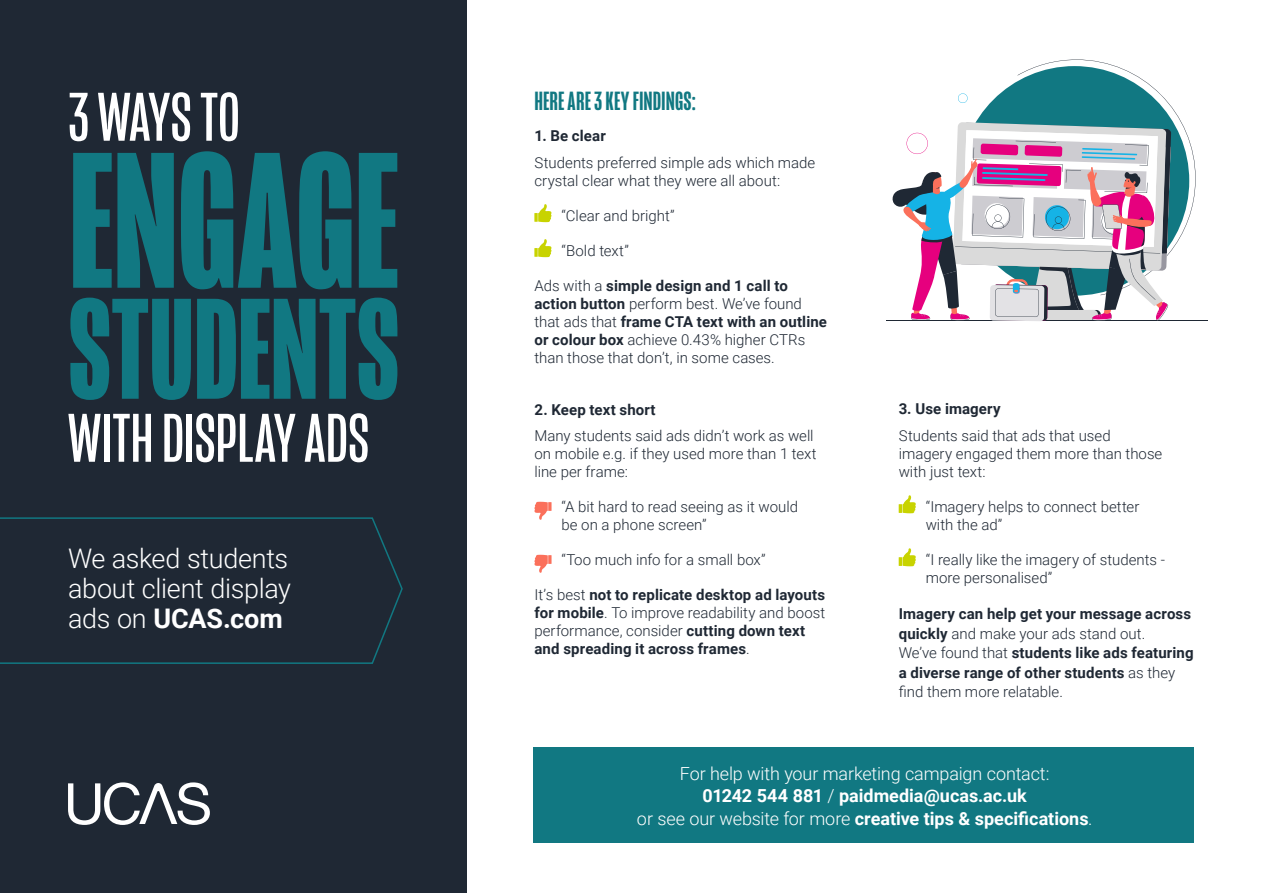
<style>
.page{position:relative;width:1263px;height:893px;background:#fff}
.page>*{position:absolute;margin:0;border:0;box-sizing:border-box;transform-origin:0 0}
.t1{font:700 198.3px "Mongoose";letter-spacing:-.005em;color:#117882}
.t2{font:700 147px "Mongoose";color:#117882}
.t3{font:70.5px "Mongoose";color:#fff}
.t4{font:300 27px/30px "Roboto";letter-spacing:-.01em;color:#fff;text-align:justify}
.t5{font:500 27px "Mongoose";letter-spacing:.005em;color:#117882}
.t6{font:300 18px/22.5px "Roboto";letter-spacing:-.01em;color:#fff;text-align:center}
.t7{font:300 15px/18px "Roboto";color:#1f2834}
.t8{font:700 15px/19.5px "Roboto";letter-spacing:.01em;color:#1f2834}
.s1{font-weight:700}
.s2{font-weight:300}
</style>
<div class="page">
<svg style="left:534px;top:204px;width:18px;height:18px"></svg>
<svg style="left:534px;top:239px;width:18px;height:18px"></svg>
<svg style="left:534px;top:502px;width:17px;height:18px"></svg>
<svg style="left:534px;top:555px;width:17px;height:18px"></svg>
<svg style="left:899px;top:495px;width:17px;height:18px"></svg>
<svg style="left:899px;top:548px;width:17px;height:18px"></svg>
<div style="left:0;top:0;width:466px;height:893px;background:#1f2834"></div>
<hr style="left:886px;top:320px;width:322px;height:1px;background:#1f2834">
<svg style="left:892px;top:60px;width:303px;height:261px"></svg>
<svg style="left:68px;top:782px;width:142px;height:43px"></svg>
<div style="left:534px;top:748px;width:660px;height:95px;background:#117882"></div>
<svg style="left:0;top:517px;width:403px;height:147px"></svg>
<h3 class="t3" style="left:68px;top:77px;width:173px">3 WAYS TO</h3>
<h1 class="t1" style="left:68px;top:108px;width:332px">ENGAGE</h1>
<h2 class="t2" style="left:68px;top:266px;width:333px">STUDENTS</h2>
<h3 class="t3" style="left:68px;top:398px;width:303px">WITH DISPLAY ADS</h3>
<h3 class="t4" style="left:68px;top:543px;width:224px">We asked students about client display ads on <span class="s1">UCAS.com</span></h3>
<h3 class="t5" style="left:534px;top:86px;width:163px">HERE ARE 3 KEY FINDINGS:</h3>
<p class="t8" style="left:534px;top:126px;width:73px">1. Be clear</p>
<p class="t7" style="left:534px;top:153px;width:282px">Students preferred simple ads which made crystal clear what they were all about:</p>
<p class="t7" style="left:561px;top:206px;width:115px">“Clear and bright”</p>
<p class="t7" style="left:561px;top:241px;width:69px">“Bold text”</p>
<p class="t7" style="left:534px;top:276px;width:294px">Ads with a <span class="s1">simple design and 1 call to action button</span> perform best. We’ve found that ads that <span class="s1">frame CTA text with an outline or colour box</span> achieve 0.43% higher CTRs than those that don’t, in some cases.</p>
<p class="t8" style="left:534px;top:399px;width:123px">2. Keep text short</p>
<p class="t7" style="left:534px;top:426px;width:284px">Many students said ads didn’t work as well on mobile e.g. if they used more than 1 text line per frame:</p>
<p class="t7" style="left:561px;top:497px;width:238px">“A bit hard to read seeing as it would be on a phone screen”</p>
<p class="t7" style="left:561px;top:550px;width:206px">“Too much info for a small box”</p>
<p class="t8" style="left:534px;top:585px;width:292px;line-height:18px"><span class="s2">It’s best</span> not to replicate desktop ad layouts for mobile<span class="s2">. To improve readability and boost performance, consider</span> cutting down text and spreading it across frames<span class="s2">.</span></p>
<p class="t8" style="left:899px;top:399px;width:104px">3. Use imagery</p>
<p class="t7" style="left:899px;top:426px;width:265px">Students said that ads that used imagery engaged them more than those with just text:</p>
<p class="t7" style="left:926px;top:497px;width:215px">“Imagery helps to connect better with the ad”</p>
<p class="t7" style="left:926px;top:550px;width:241px">“I really like the imagery of students - more personalised”</p>
<p class="t8" style="left:899px;top:604px;width:296px">Imagery can help get your message across quickly <span class="s2">and make your ads stand out.<br>We’ve found that</span> students like ads featuring a diverse range of other students <span class="s2">as they find them more relatable.</span></p>
<p class="t6" style="left:637px;top:762px;width:457px">For help with your marketing campaign contact:<br><span class="s1">01242 544 881</span> / <span class="s1">paidmedia@ucas.ac.uk<br></span>or see our website for more <span class="s1">creative tips &amp; specifications</span>.</p>
</div>
